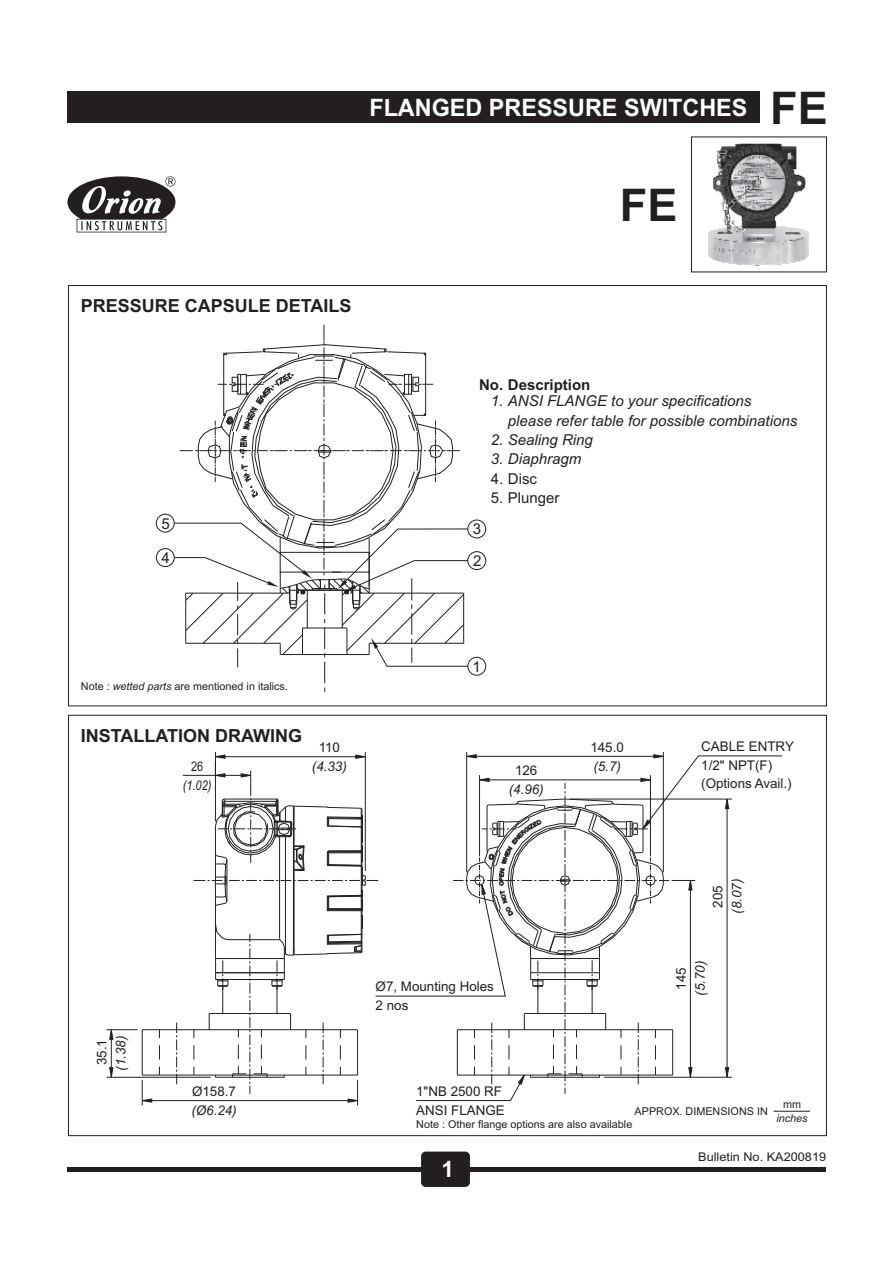
<style>
.page{position:relative;width:893px;height:1263px;background:#fff}
.page>*{position:absolute;margin:0;border:0;box-sizing:border-box;transform-origin:0 0}
.t1{font:700 45px "Arial";color:#231f20}
.t2{font:700 24px "Arial";color:#fff}
.t3{font:700 22.5px "Arial";color:#fff}
.t4{font:700 18px "Arial";color:#231f20}
.t5{font:italic 15px/19.2px "Arial";color:#231f20}
.t6{font:15px "Arial";color:#231f20}
.t7{font:700 15px "Arial";color:#231f20}
.t8{font:13.35px/18.5px "Arial";color:#231f20}
.t9{font:italic 13.35px "Arial";color:#231f20}
.t10{font:italic 13.35px "Arial Narrow";color:#231f20}
.t11{font:13.35px "Arial Narrow";color:#231f20}
.t12{font:12px "Arial";color:#231f20;scale:1.06 1}
.t13{font:10.8px "Arial";color:#231f20}
.t14{font:italic 10.8px "Arial";color:#231f20}
.s1{font-size:45px;color:#231f20}
.s2{font-style:italic}
</style>
<div class="page">
<hr style="left:67px;top:1167px;width:758px;height:4px;background:#231f20">
<div style="left:421px;top:1151px;width:49px;height:36px;background:#231f20;border-radius:5px"></div>
<div style="left:68px;top:91px;width:692px;height:32px;background:#231f20"></div>
<hr style="left:774px;top:1111px;width:36px;height:1px;background:#231f20">
<svg style="left:67px;top:176px;width:108px;height:56px"></svg>
<hr style="left:387px;top:666px;width:81px;height:1px;background:#231f20">
<div style="left:467px;top:657px;width:19px;height:19px;border:1px solid #231f20;border-radius:50%"></div>
<hr style="left:414px;top:560px;width:54px;height:1px;background:#231f20">
<div style="left:467px;top:551px;width:19px;height:19px;border:1px solid #231f20;border-radius:50%"></div>
<hr style="left:398px;top:528px;width:70px;height:1px;background:#231f20">
<div style="left:467px;top:520px;width:19px;height:18px;border:1px solid #231f20;border-radius:50%"></div>
<hr style="left:174px;top:557px;width:31px;height:1px;background:#231f20">
<div style="left:156px;top:548px;width:19px;height:19px;border:1px solid #231f20;border-radius:50%"></div>
<hr style="left:174px;top:523px;width:67px;height:1px;background:#231f20">
<div style="left:156px;top:514px;width:19px;height:18px;border:1px solid #231f20;border-radius:50%"></div>
<svg style="left:180px;top:325px;width:285px;height:367px"></svg>
<hr style="left:332px;top:572px;width:37px;height:1px;background:#231f20">
<hr style="left:142px;top:1029px;width:216px;height:1px;background:#231f20">
<hr style="left:142px;top:1030px;width:1px;height:45px;background:#231f20">
<hr style="left:142px;top:1075px;width:216px;height:1px;background:#231f20">
<svg style="left:176px;top:1023px;width:1px;height:61px"></svg>
<svg style="left:159px;top:1045px;width:1px;height:14px"></svg>
<hr style="left:604px;top:1077px;width:105px;height:1px;background:#231f20">
<hr style="left:570px;top:799px;width:162px;height:1px;background:#231f20">
<hr style="left:727px;top:808px;width:1px;height:260px;background:#231f20">
<svg style="left:725px;top:798px;width:5px;height:21px"></svg>
<svg style="left:709px;top:1057px;width:23px;height:21px"></svg>
<hr style="left:698px;top:755px;width:84px;height:1px;background:#231f20">
<hr style="left:107px;top:1029px;width:30px;height:1px;background:#231f20">
<hr style="left:107px;top:1077px;width:104px;height:1px;background:#231f20">
<svg style="left:109px;top:1029px;width:5px;height:49px"></svg>
<hr style="left:152px;top:1100px;width:196px;height:1px;background:#231f20">
<svg style="left:141px;top:1080px;width:12px;height:25px"></svg>
<svg style="left:193px;top:752px;width:507px;height:353px"></svg>
<hr style="left:183px;top:775px;width:33px;height:1px;background:#231f20">
<div style="left:691px;top:137px;width:136px;height:135px;border:1px solid #231f20"></div>
<img style="left:709px;top:230px;width:100px;height:35px">
<img style="left:713px;top:144px;width:92px;height:90px">
<h2 class="t2" style="left:369px;top:99px;width:460px">FLANGED PRESSURE SWITCHES <span class="s1">FE</span></h2>
<h1 class="t1" style="left:620px;top:188px;width:59px">FE</h1>
<h3 class="t4" style="left:81px;top:299px;width:272px">PRESSURE CAPSULE DETAILS</h3>
<p class="t6" style="left:161px;top:518px;width:10px">5</p>
<p class="t6" style="left:161px;top:552px;width:10px">4</p>
<p class="t7" style="left:479px;top:379px;width:113px">No. Description</p>
<p class="t5" style="left:508px;top:393px;width:291px;text-indent:-17px">1. ANSI FLANGE to your specifications please refer table for possible combinations</p>
<p class="t5" style="left:491px;top:431px;width:104px">2. Sealing Ring</p>
<p class="t5" style="left:491px;top:451px;width:92px">3. Diaphragm</p>
<p class="t6" style="left:491px;top:473px;width:48px">4. Disc</p>
<p class="t6" style="left:491px;top:492px;width:70px">5. Plunger</p>
<p class="t6" style="left:473px;top:523px;width:10px">3</p>
<p class="t6" style="left:473px;top:555px;width:10px">2</p>
<p class="t13" style="left:81px;top:682px;width:209px">Note : <span class="s2">wetted parts</span> are mentioned in italics.</p>
<h3 class="t4" style="left:81px;top:729px;width:223px">INSTALLATION DRAWING</h3>
<p class="t11" style="left:191px;top:761px;width:14px">26</p>
<p class="t10" style="left:183px;top:780px;width:30px">(1.02)</p>
<p class="t8" style="left:319px;top:739px;width:23px">110</p>
<p class="t9" style="left:312px;top:761px;width:36px">(4.33)</p>
<p class="t6" style="left:472px;top:661px;width:10px">1</p>
<p class="t8" style="left:515px;top:762px;width:24px">126</p>
<p class="t9" style="left:509px;top:784px;width:36px">(4.96)</p>
<p class="t8" style="left:590px;top:739px;width:35px">145.0</p>
<p class="t9" style="left:593px;top:761px;width:29px">(5.7)</p>
<p class="t8" style="left:701px;top:738px;width:94px">CABLE ENTRY<br>1/2" NPT(F) (Options Avail.)</p>
<p class="t8" style="left:94px;top:1065px;width:28px;rotate:-90deg">35.1</p>
<p class="t9" style="left:116px;top:1070px;width:36px;rotate:-90deg">(1.38)</p>
<p class="t8" style="left:192px;top:1083px;width:45px">Ø158.7</p>
<p class="t9" style="left:191px;top:1105px;width:47px">(Ø6.24)</p>
<p class="t8" style="left:376px;top:978px;width:120px">Ø7, Mounting Holes</p>
<p class="t8" style="left:376px;top:998px;width:34px">2 nos</p>
<p class="t8" style="left:710px;top:907px;width:24px;rotate:-90deg">205</p>
<p class="t9" style="left:732px;top:914px;width:36px;rotate:-90deg">(8.07)</p>
<p class="t8" style="left:673px;top:990px;width:24px;rotate:-90deg">145</p>
<p class="t9" style="left:695px;top:996px;width:36px;rotate:-90deg">(5.70)</p>
<p class="t8" style="left:416px;top:1083px;width:90px;line-height:18.9px">1"NB 2500 RF<br>ANSI FLANGE</p>
<p class="t13" style="left:635px;top:1107px;width:135px">APPROX. DIMENSIONS IN</p>
<p class="t13" style="left:416px;top:1120px;width:218px">Note : Other flange options are also available</p>
<p class="t13" style="left:783px;top:1100px;width:19px">mm</p>
<p class="t14" style="left:776px;top:1114px;width:33px">inches</p>
<h3 class="t3" style="left:441px;top:1160px;width:14px">1</h3>
<p class="t12" style="left:698px;top:1152px;width:122px">Bulletin No. KA200819</p>
</div>
